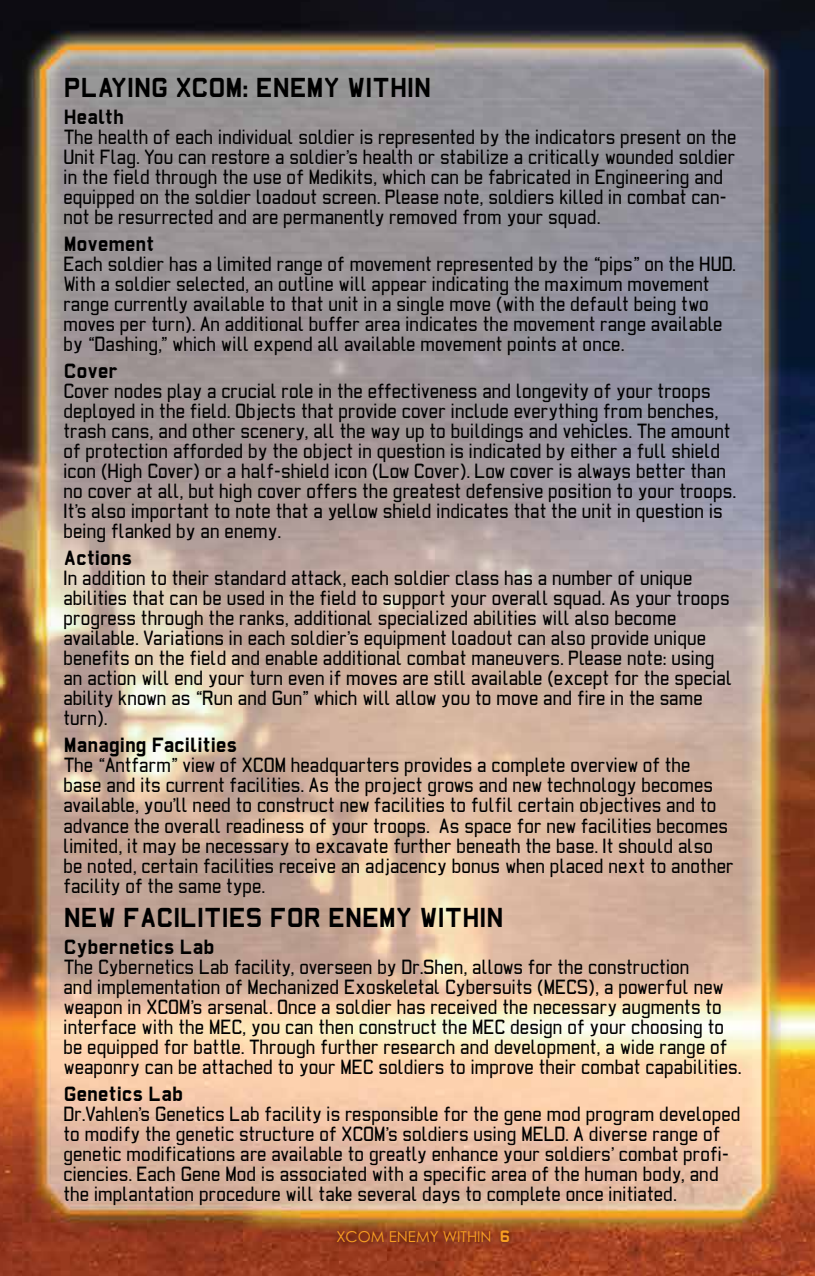
<style>
.page{position:relative;width:815px;height:1276px;background:#fff}
.page>*{position:absolute;margin:0;border:0;box-sizing:border-box;transform-origin:0 0}
.t1{font:700 25px "AF Carplates";letter-spacing:-.015em;color:#000}
.t2{font:500 18.75px/20px "AF Carplates";letter-spacing:-.015em;color:#000}
.t3{font:700 18.75px "AF Carplates";letter-spacing:.005em;color:#000}
.t4{font:15px "Century Gothic";color:#f99f22}
.s1{font-family:"AF Carplates";font-weight:700}
</style>
<div class="page">
<img style="left:0;top:0;width:815px;height:1276px">
<div style="left:331px;top:1223px;width:186px;height:26px;background:#000;opacity:.75"></div>
<h1 class="t1" style="left:64px;top:71px;width:32px">Playing</h1>
<h1 class="t1" style="left:175px;top:71px;width:115px">XCOM: Enemy</h1>
<h1 class="t1" style="left:347px;top:71px;width:72px">Within</h1>
<p class="t3" style="left:64px;top:104px;width:62px">Health</p>
<p class="t2" style="left:64px;top:128px;width:675px">The health of each individual soldier is represented by the indicators present on the Unit Flag. You can restore a soldier’s health or stabilize a critically wounded soldier in the field through the use of Medikits, which can be fabricated in Engineering and equipped on the soldier loadout screen. Please note, soldiers killed in combat can&shy;not be resurrected and are permanently removed from your squad.</p>
<p class="t3" style="left:64px;top:232px;width:92px">Movement</p>
<p class="t2" style="left:64px;top:255px;width:674px">Each soldier has a limited range of movement represented by the “pips” on the HUD.<br>With a soldier selected, an outline will appear indicating the maximum movement range currently available to that unit in a single move (with the default being two moves per turn). An additional buffer area indicates the movement range available by “Dashing,” which will expend all available movement points at once.</p>
<p class="t3" style="left:64px;top:359px;width:56px">Cover</p>
<p class="t2" style="left:64px;top:382px;width:674px">Cover nodes play a crucial role in the effectiveness and longevity of your troops deployed in the field. Objects that provide cover include everything from benches, trash cans, and other scenery, all the way up to buildings and vehicles. The amount of protection afforded by the object in question is indicated by either a full shield icon (High Cover) or a half-shield icon (Low Cover). Low cover is always better than no cover at all, but high cover offers the greatest defensive position to your troops.<br>It’s also important to note that a yellow shield indicates that the unit in question is being flanked by an enemy.</p>
<p class="t3" style="left:64px;top:546px;width:70px">Actions</p>
<p class="t2" style="left:64px;top:569px;width:670px">In addition to their standard attack, each soldier class has a number of unique abilities that can be used in the field to support your overall squad. As your troops progress through the ranks, additional specialized abilities will also become available. Variations in each soldier’s equipment loadout can also provide unique benefits on the field and enable additional combat maneuvers. Please note: using an action will end your turn even if moves are still available (except for the special ability known as “Run and Gun” which will allow you to move and fire in the same turn).</p>
<p class="t3" style="left:64px;top:733px;width:175px">Managing Facilities</p>
<p class="t2" style="left:64px;top:756px;width:672px">The “Antfarm” view of XCOM headquarters provides a complete overview of the base and its current facilities. As the project grows and new technology becomes available, you’ll need to construct new facilities to fulfil certain objectives and to advance the overall readiness of your troops. As space for new facilities becomes limited, it may be necessary to excavate further beneath the base. It should also be noted, certain facilities receive an adjacency bonus when placed next to another facility of the same type.</p>
<h1 class="t1" style="left:64px;top:901px;width:91px">New Facilities</h1>
<h1 class="t1" style="left:270px;top:901px;width:17px">for</h1>
<h1 class="t1" style="left:328px;top:901px;width:34px">Enemy</h1>
<h1 class="t1" style="left:420px;top:901px;width:72px">Within</h1>
<p class="t3" style="left:64px;top:934px;width:152px">Cybernetics Lab</p>
<p class="t2" style="left:64px;top:958px;width:679px">The Cybernetics Lab facility, overseen by Dr.Shen, allows for the construction<br>and implementation of Mechanized Exoskeletal Cybersuits (MECS), a powerful new weapon in XCOM’s arsenal. Once a soldier has received the necessary augments to interface with the MEC, you can then construct the MEC design of your choosing to be equipped for battle. Through further research and development, a wide range of weaponry can be attached to your MEC soldiers to improve their combat capabilities.</p>
<p class="t3" style="left:64px;top:1082px;width:121px">Genetics Lab</p>
<p class="t2" style="left:64px;top:1105px;width:679px">Dr.Vahlen’s Genetics Lab facility is responsible for the gene mod program developed to modify the genetic structure of XCOM’s soldiers using MELD. A diverse range of genetic modifications are available to greatly enhance your soldiers’ combat profi&shy;ciencies. Each Gene Mod is associated with a specific area of the human body, and the implantation procedure will take several days to complete once initiated.</p>
<p class="t4" style="left:336px;top:1227px;width:175px">XCOM ENEMY WITHIN <span class="s1">6</span></p>
</div>
